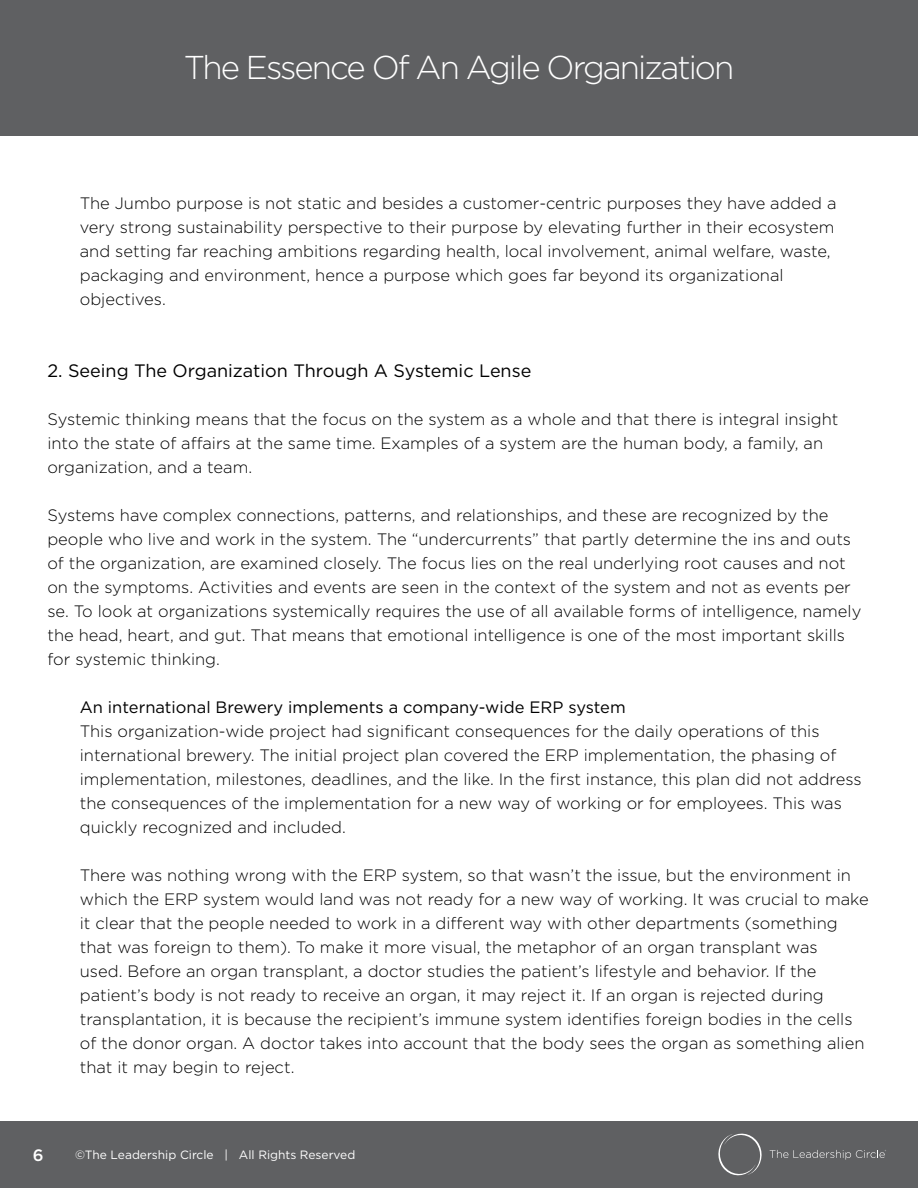
<style>
.page{position:relative;width:918px;height:1188px;background:#fff}
.page>*{position:absolute;margin:0;border:0;box-sizing:border-box;transform-origin:0 0}
.t1{font:300 33px "Gotham";letter-spacing:-.06em;color:#fff}
.t2{font:18px "Gotham";color:#000}
.t3{font:300 16.5px/24px "Gotham";color:#000}
.t4{font:16.5px "Gotham";color:#000}
.t5{font:500 16.5px "Gotham";color:#fff}
.t6{font:12px "Gotham";color:#fff}
</style>
<div class="page">
<div style="left:0;top:0;width:918px;height:136px;background:#5f6062"></div>
<div style="left:0;top:1121px;width:918px;height:67px;background:#5f6062"></div>
<svg style="left:718px;top:1133px;width:44px;height:43px"></svg>
<svg style="left:770px;top:1150px;width:116px;height:10px"></svg>
<h1 class="t1" style="left:184px;top:47px;width:552px">The Essence Of An Agile Organization</h1>
<p class="t3" style="left:80px;top:190px;width:758px">The Jumbo purpose is not static and besides a customer-centric purposes they have added a very strong sustainability perspective to their purpose by elevating further in their ecosystem and setting far reaching ambitions regarding health, local involvement, animal welfare, waste, packaging and environment, hence a purpose which goes far beyond its organizational objectives.</p>
<p class="t2" style="left:47px;top:359px;width:485px">2. Seeing The Organization Through A Systemic Lense</p>
<p class="t3" style="left:47px;top:406px;width:793px">Systemic thinking means that the focus on the system as a whole and that there is integral insight into the state of affairs at the same time. Examples of a system are the human body, a family, an organization, and a team.</p>
<p class="t3" style="left:47px;top:502px;width:815px">Systems have complex connections, patterns, and relationships, and these are recognized by the people who live and work in the system. The “undercurrents” that partly determine the ins and outs of the organization, are examined closely. The focus lies on the real underlying root causes and not on the symptoms. Activities and events are seen in the context of the system and not as events per se. To look at organizations systemically requires the use of all available forms of intelligence, namely the head, heart, and gut. That means that emotional intelligence is one of the most important skills for systemic thinking.</p>
<p class="t4" style="left:80px;top:696px;width:547px">An international Brewery implements a company-wide ERP system</p>
<p class="t3" style="left:80px;top:718px;width:783px">This organization-wide project had significant consequences for the daily operations of this international brewery. The initial project plan covered the ERP implementation, the phasing of implementation, milestones, deadlines, and the like. In the first instance, this plan did not address the consequences of the implementation for a new way of working or for employees. This was quickly recognized and included.</p>
<p class="t3" style="left:80px;top:862px;width:790px">There was nothing wrong with the ERP system, so that wasn’t the issue, but the environment in which the ERP system would land was not ready for a new way of working. It was crucial to make it clear that the people needed to work in a different way with other departments (something that was foreign to them). To make it more visual, the metaphor of an organ transplant was<br>used. Before an organ transplant, a doctor studies the patient’s lifestyle and behavior. If the patient’s body is not ready to receive an organ, it may reject it. If an organ is rejected during transplantation, it is because the recipient’s immune system identifies foreign bodies in the cells of the donor organ. A doctor takes into account that the body sees the organ as something alien that it may begin to reject.</p>
<p class="t5" style="left:33px;top:1144px;width:12px">6</p>
<p class="t6" style="left:75px;top:1147px;width:282px">©The Leadership Circle | All Rights Reserved</p>
</div>
